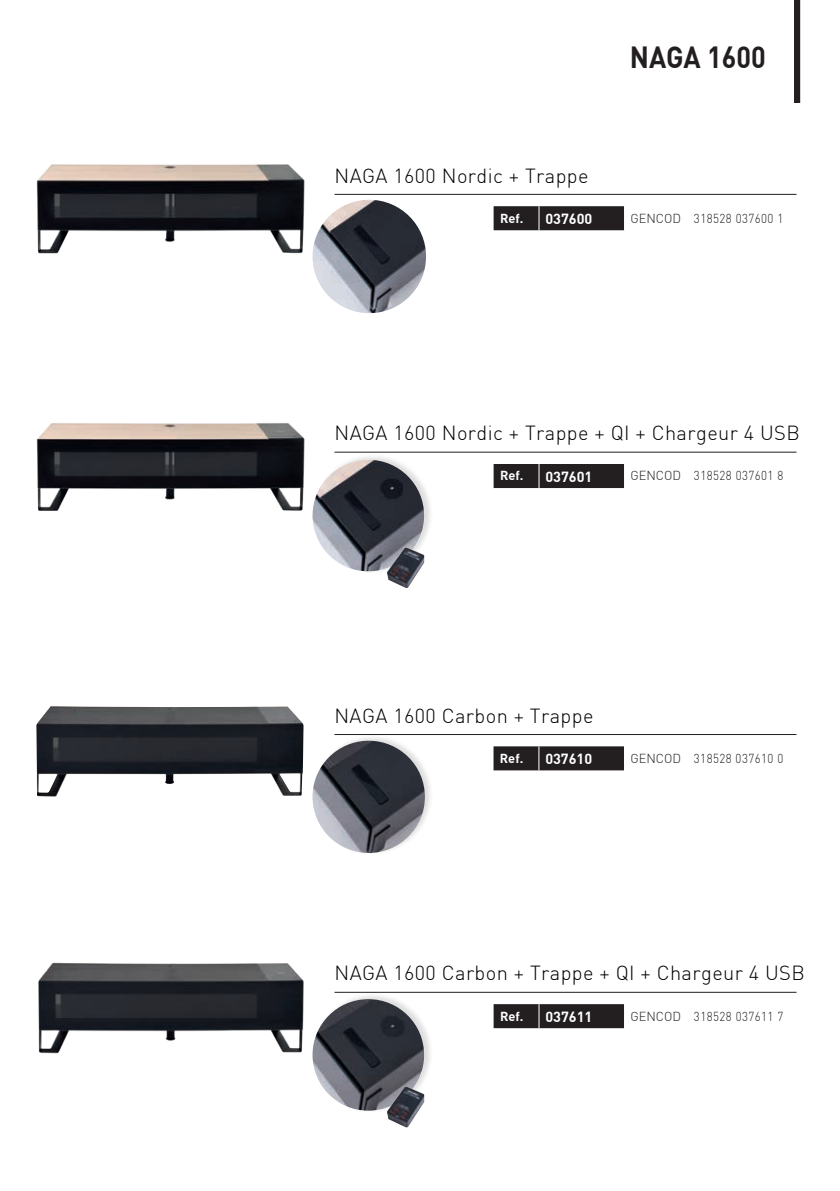
<style>
.page{position:relative;width:840px;height:1191px;background:#fff}
.page>*{position:absolute;margin:0;border:0;box-sizing:border-box;transform-origin:0 0}
.t1{font:700 30px "DIN";color:#231f20;scale:.9 1}
.t2{font:300 20px "DIN";letter-spacing:.02em;color:#000001}
.t3{font:700 14.4px "DIN";color:#fff}
.t4{font:300 12.8px "DIN";letter-spacing:.04em;color:#231f20}
.t5{font:700 12.8px "DIN";color:#fff}
</style>
<div class="page">
<div style="left:793px;top:0;width:6px;height:103px;background:#231f20"></div>
<hr style="left:334px;top:194px;width:462px;height:1px;background:#231f20">
<img style="left:36px;top:164px;width:269px;height:90px">
<hr style="left:334px;top:451px;width:462px;height:1px;background:#231f20">
<img style="left:36px;top:423px;width:269px;height:88px">
<hr style="left:334px;top:991px;width:462px;height:1px;background:#231f20">
<img style="left:38px;top:962px;width:266px;height:92px">
<hr style="left:334px;top:734px;width:462px;height:1px;background:#231f20">
<img style="left:36px;top:706px;width:267px;height:90px">
<div style="left:311px;top:992px;width:121px;height:121px;background:#231f20;opacity:.15"></div>
<img style="left:312px;top:999px;width:112px;height:111px;border-radius:56px">
<img style="left:386px;top:1086px;width:38px;height:41px">
<div style="left:311px;top:733px;width:121px;height:121px;background:#231f20;opacity:.15"></div>
<img style="left:312px;top:740px;width:112px;height:113px;border-radius:56px">
<div style="left:311px;top:453px;width:121px;height:121px;background:#231f20;opacity:.15"></div>
<img style="left:312px;top:460px;width:112px;height:111px;border-radius:56px">
<img style="left:386px;top:547px;width:38px;height:41px">
<img style="left:312px;top:200px;width:114px;height:113px;border-radius:57px">
<div style="left:493px;top:206px;width:131px;height:24px;background:#231f20"></div>
<div style="left:493px;top:464px;width:131px;height:24px;background:#231f20"></div>
<div style="left:493px;top:1004px;width:131px;height:24px;background:#231f20"></div>
<div style="left:493px;top:746px;width:131px;height:24px;background:#231f20"></div>
<h1 class="t1" style="left:629px;top:38px;width:152px">NAGA 1600</h1>
<p class="t2" style="left:334px;top:163px;width:255px">NAGA 1600 Nordic + Trappe</p>
<p class="t5" style="left:499px;top:210px;width:25px">Ref.</p>
<p class="t3" style="left:545px;top:209px;width:48px">037600</p>
<p class="t4" style="left:630px;top:210px;width:154px">GENCOD 318528 037600 1</p>
<p class="t2" style="left:334px;top:421px;width:466px">NAGA 1600 Nordic + Trappe + QI + Chargeur 4 USB</p>
<p class="t5" style="left:499px;top:467px;width:25px">Ref.</p>
<p class="t3" style="left:545px;top:467px;width:48px">037601</p>
<p class="t4" style="left:630px;top:468px;width:154px">GENCOD 318528 037601 8</p>
<p class="t2" style="left:334px;top:703px;width:260px">NAGA 1600 Carbon + Trappe</p>
<p class="t5" style="left:499px;top:749px;width:25px">Ref.</p>
<p class="t3" style="left:545px;top:749px;width:48px">037610</p>
<p class="t4" style="left:630px;top:750px;width:154px">GENCOD 318528 037610 0</p>
<p class="t2" style="left:334px;top:961px;width:471px">NAGA 1600 Carbon + Trappe + QI + Chargeur 4 USB</p>
<p class="t5" style="left:499px;top:1007px;width:25px">Ref.</p>
<p class="t3" style="left:545px;top:1007px;width:48px">037611</p>
<p class="t4" style="left:630px;top:1008px;width:154px">GENCOD 318528 037611 7</p>
</div>
